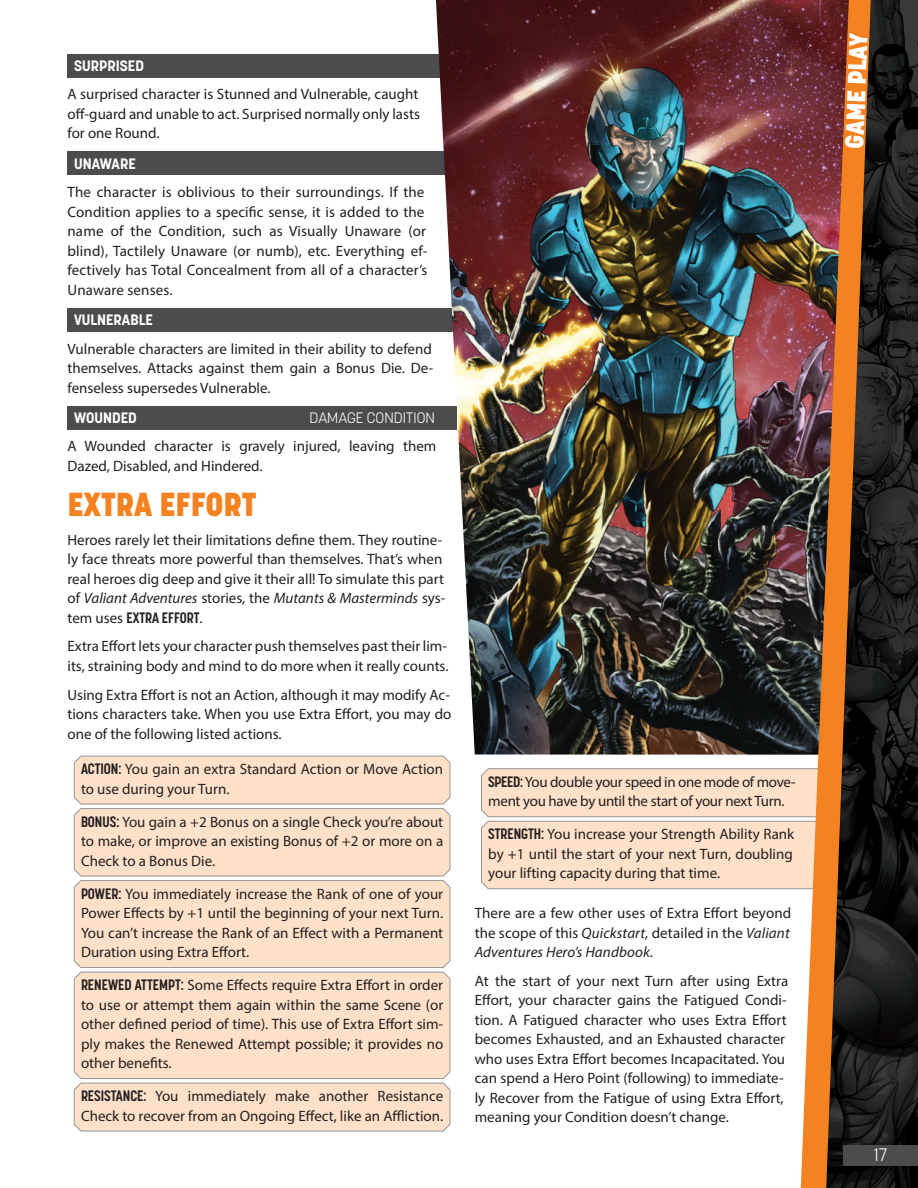
<style>
.page{position:relative;width:918px;height:1188px;background:#fff}
.page>*{position:absolute;margin:0;border:0;box-sizing:border-box;transform-origin:0 0}
.Header_1{font:800 33px "Korolev";color:#f58220}
.t1{font:800 25.5px "Korolev";color:#fff}
.t2{font:300 18px "Korolev";color:#fff}
.Text__Body{font:15px/19.5px "Myriad Pro";color:#231f20}
.Text__Boxed{font:15px/19.5px "Myriad Pro";color:#231f20;text-align:justify}
.Text__Boxed-2{font:15px/19.5px "Myriad Pro";letter-spacing:-.02em;color:#231f20}
.Header_5_Bar{font:700 15px "Korolev";color:#fff}
.Header_5_Bar-2{font:300 15px "Korolev";color:#fff}
.s1{font-style:italic}
.s2{font-family:"Korolev Condensed";font-weight:700}
</style>
<div class="page">
<div style="left:68px;top:54px;width:389px;height:23px;background:#4b4c4d"></div>
<div style="left:68px;top:152px;width:389px;height:23px;background:#4b4c4d"></div>
<div style="left:68px;top:308px;width:389px;height:23px;background:#4b4c4d"></div>
<div style="left:68px;top:406px;width:389px;height:23px;background:#4b4c4d"></div>
<svg style="left:74px;top:756px;width:376px;height:375px;background:#fbe0c8"></svg>
<svg style="left:481px;top:768px;width:319px;height:121px;background:#fadfc8"></svg>
<img style="left:436px;top:0;width:364px;height:755px">
<img style="left:800px;top:0;width:25px;height:1188px">
<img style="left:825px;top:0;width:93px;height:1188px">
<div style="left:844px;top:1145px;width:74px;height:21px;background:#4b4c4d"></div>
<p class="Header_5_Bar" style="left:74px;top:56px;width:71px">SURPRISED</p>
<p class="Text__Body" style="left:68px;top:84px;width:354px;text-align:justify">A surprised character is Stunned and Vulnerable, caught off-guard and unable to act. Surprised normally only lasts for one Round.</p>
<p class="Header_5_Bar" style="left:74px;top:154px;width:63px">UNAWARE</p>
<p class="Text__Body" style="left:68px;top:182px;width:362px">The character is oblivious to their surroundings. If the Condition applies to a specific sense, it is added to the name of the Condition, such as Visually Unaware (or blind), Tactilely Unaware (or numb), etc. Everything ef&shy;fectively has Total Concealment from all of a character’s Unaware senses.</p>
<p class="Header_5_Bar" style="left:74px;top:310px;width:80px">VULNERABLE</p>
<p class="Text__Body" style="left:68px;top:339px;width:368px;text-align:justify">Vulnerable characters are limited in their ability to defend themselves. Attacks against them gain a Bonus Die. De&shy;fenseless supersedes Vulnerable.</p>
<p class="Header_5_Bar" style="left:74px;top:408px;width:64px">WOUNDED</p>
<p class="Header_5_Bar-2" style="left:309px;top:408px;width:127px">DAMAGE CONDITION</p>
<p class="Text__Body" style="left:68px;top:436px;width:370px">A Wounded character is gravely injured, leaving them<br>Dazed, Disabled, and Hindered.</p>
<p class="Header_1" style="left:68px;top:484px;width:190px">EXTRA EFFORT</p>
<p class="Text__Body" style="left:68px;top:530px;width:380px">Heroes rarely let their limitations define them. They routine&shy;ly face threats more powerful than themselves. That’s when real heroes dig deep and give it their all! To simulate this part of <span class="s1">Valiant Adventures</span> stories, the <span class="s1">Mutants &amp; Masterminds</span> sys&shy;tem uses <span class="s2">EXTRA EFFORT</span>.</p>
<p class="Text__Body" style="left:68px;top:636px;width:383px">Extra Effort lets your character push themselves past their lim&shy;its, straining body and mind to do more when it really counts.</p>
<p class="Text__Body" style="left:68px;top:685px;width:385px;text-align:justify">Using Extra Effort is not an Action, although it may modify Ac&shy;tions characters take. When you use Extra Effort, you may do one of the following listed actions.</p>
<p class="Text__Boxed" style="left:81px;top:759px;width:364px"><span class="s2">ACTION:</span> You gain an extra Standard Action or Move Action to use during your Turn.</p>
<p class="Text__Boxed" style="left:81px;top:812px;width:364px"><span class="s2">BONUS:</span> You gain a +2 Bonus on a single Check you’re about to make, or improve an existing Bonus of +2 or more on a Check to a Bonus Die.</p>
<p class="Text__Boxed" style="left:81px;top:884px;width:364px"><span class="s2">POWER:</span> You immediately increase the Rank of one of your Power Effects by +1 until the beginning of your next Turn.<br>You can’t increase the Rank of an Effect with a Permanent Duration using Extra Effort.</p>
<p class="Text__Boxed" style="left:81px;top:975px;width:364px"><span class="s2">RENEWED ATTEMPT:</span> Some Effects require Extra Effort in order to use or attempt them again within the same Scene (or other defined period of time). This use of Extra Effort sim&shy;ply makes the Renewed Attempt possible; it provides no other benefits.</p>
<p class="Text__Boxed" style="left:81px;top:1086px;width:364px"><span class="s2">RESISTANCE:</span> You immediately make another Resistance<br>Check to recover from an Ongoing Effect, like an Affliction.</p>
<p class="Text__Boxed-2" style="left:488px;top:772px;width:309px"><span class="s2">SPEED:</span> You double your speed in one mode of move&shy;ment you have by until the start of your next Turn.</p>
<p class="Text__Boxed" style="left:488px;top:824px;width:308px"><span class="s2">STRENGTH:</span> You increase your Strength Ability Rank by +1 until the start of your next Turn, doubling your lifting capacity during that time.</p>
<p class="Text__Body" style="left:475px;top:903px;width:318px;text-align:justify">There are a few other uses of Extra Effort beyond the scope of this <span class="s1">Quickstart,</span> detailed in the <span class="s1">Valiant Adventures Hero’s Handbook.</span></p>
<p class="Text__Body" style="left:475px;top:971px;width:315px">At the start of your next Turn after using Extra Effort, your character gains the Fatigued Condi&shy;tion. A Fatigued character who uses Extra Effort becomes Exhausted, and an Exhausted character who uses Extra Effort becomes Incapacitated. You can spend a Hero Point (following) to immediate&shy;ly Recover from the Fatigue of using Extra Effort, meaning your Condition doesn’t change.</p>
<h2 class="t1" style="left:841px;top:84px;width:28px;rotate:-88deg">Play</h2>
<h2 class="t1" style="left:838px;top:148px;width:28px;rotate:-88deg">Game</h2>
<p class="t2" style="left:874px;top:1143px;width:15px">17</p>
</div>
